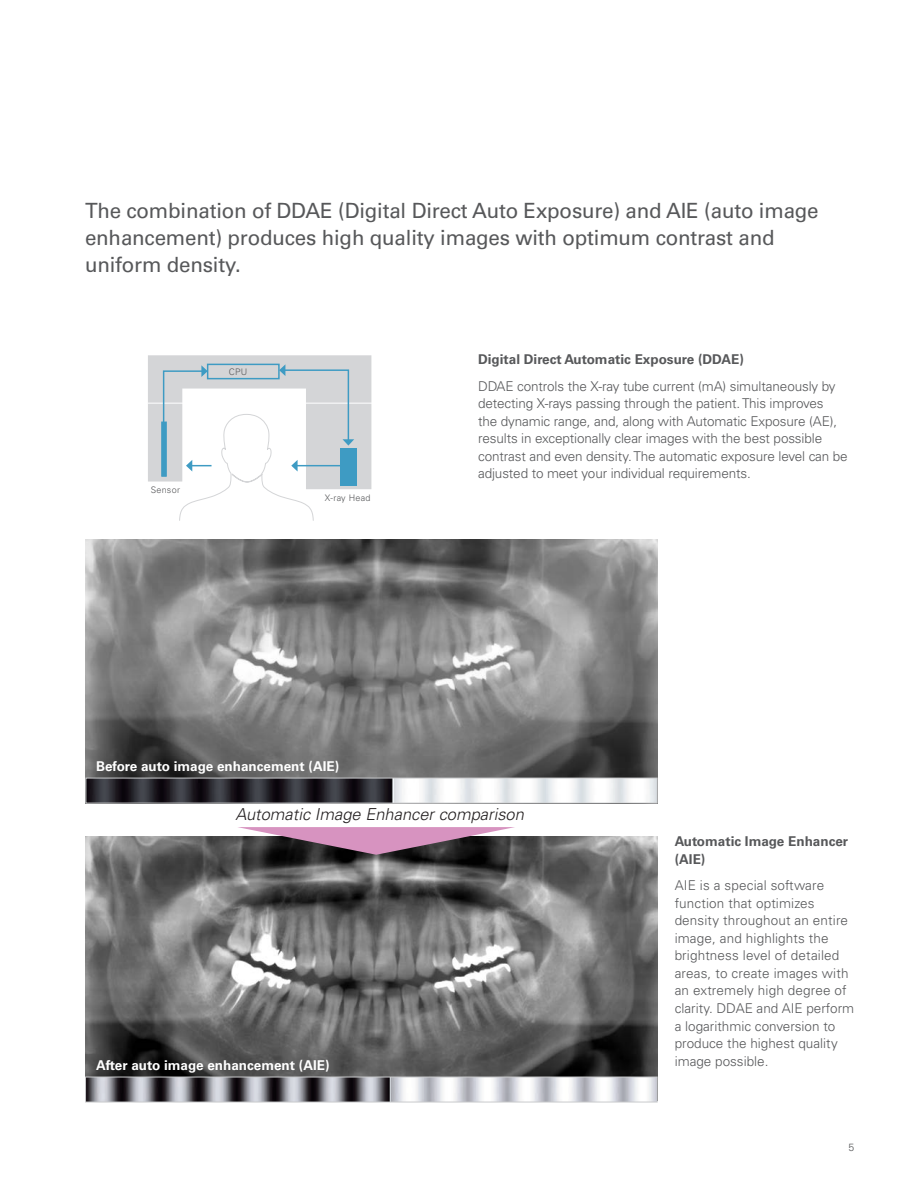
<style>
.page{position:relative;width:918px;height:1188px;background:#fff}
.page>*{position:absolute;margin:0;border:0;box-sizing:border-box;transform-origin:0 0}
.Headline_18pt_-_engl{font:21px/27px "Univers LT Std";letter-spacing:-.01em;color:#57585a}
.Caption_9pt_-_englis{font:italic 300 16.5px "Univers LT Std";color:#231f20}
.Copy_9pt_-_english{font:300 13.5px/17.5px "Univers LT Std";letter-spacing:-.01em;color:#57585a}
.Copy_9pt_-_english-2{font:300 13.5px/17.5px "Univers LT Std";letter-spacing:.01em;color:#57585a}
.Copyhead_9pt_bold{font:700 13.5px/17.5px "Univers LT Std";color:#57585a}
.Copyhead_9pt_bold-2{font:700 13.5px "Univers LT Std";color:#fff}
.t1{font:300 10.5px "Univers LT Std";color:#57585a}
.headline_body_text_8{font:300 9px "Univers LT Std";letter-spacing:.03em;color:#57585a}
</style>
<div class="page">
<svg style="left:148px;top:355px;width:223px;height:166px"></svg>
<svg style="left:161px;top:421px;width:6px;height:56px"></svg>
<div style="left:341px;top:448px;width:16px;height:37px;background:#3e9bc3"></div>
<div style="left:207px;top:364px;width:73px;height:15px;border:1px solid #3e9bc3"></div>
<img style="left:85px;top:539px;width:572px;height:238px">
<img style="left:85px;top:837px;width:572px;height:239px">
<svg style="left:85px;top:777px;width:573px;height:27px"></svg>
<svg style="left:237px;top:827px;width:278px;height:28px;background:#8a687f"></svg>
<svg style="left:85px;top:1076px;width:573px;height:27px"></svg>
<p class="Headline_18pt_-_engl" style="left:85px;top:197px;width:735px">The combination of DDAE (Digital Direct Auto Exposure) and AIE (auto image enhancement) produces high quality images with optimum contrast and uniform density.</p>
<p class="headline_body_text_8" style="left:151px;top:484px;width:31px">Sensor</p>
<p class="headline_body_text_8" style="left:229px;top:366px;width:20px">CPU</p>
<p class="headline_body_text_8" style="left:325px;top:493px;width:47px">X-ray Head</p>
<p class="Copyhead_9pt_bold-2" style="left:96px;top:758px;width:245px">Before auto image enhancement (AIE)</p>
<p class="Copyhead_9pt_bold" style="left:478px;top:351px;width:267px">Digital Direct Automatic Exposure (DDAE)</p>
<p class="Copy_9pt_-_english" style="left:478px;top:377px;width:371px">DDAE controls the X-ray tube current (mA) simultaneously by detecting X-rays passing through the patient. This improves<br>the dynamic range, and, along with Automatic Exposure (AE), results in exceptionally clear images with the best possible contrast and even density. The automatic exposure level can be adjusted to meet your individual requirements.</p>
<p class="Caption_9pt_-_englis" style="left:236px;top:804px;width:294px">Automatic Image Enhancercomparison</p>
<p class="Copyhead_9pt_bold-2" style="left:96px;top:1057px;width:235px">After auto image enhancement (AIE)</p>
<p class="Copyhead_9pt_bold" style="left:675px;top:833px;width:175px">Automatic Image Enhancer (AIE)</p>
<p class="Copy_9pt_-_english-2" style="left:675px;top:877px;width:181px">AIE is a special software function that optimizes density throughout an entire image, and highlights the brightness level of detailed areas, to create images with an extremely high degree of clarity. DDAE and AIE perform a logarithmic conversion to produce the highest quality image possible.</p>
<p class="t1" style="left:848px;top:1141px;width:7px">5</p>
</div>
